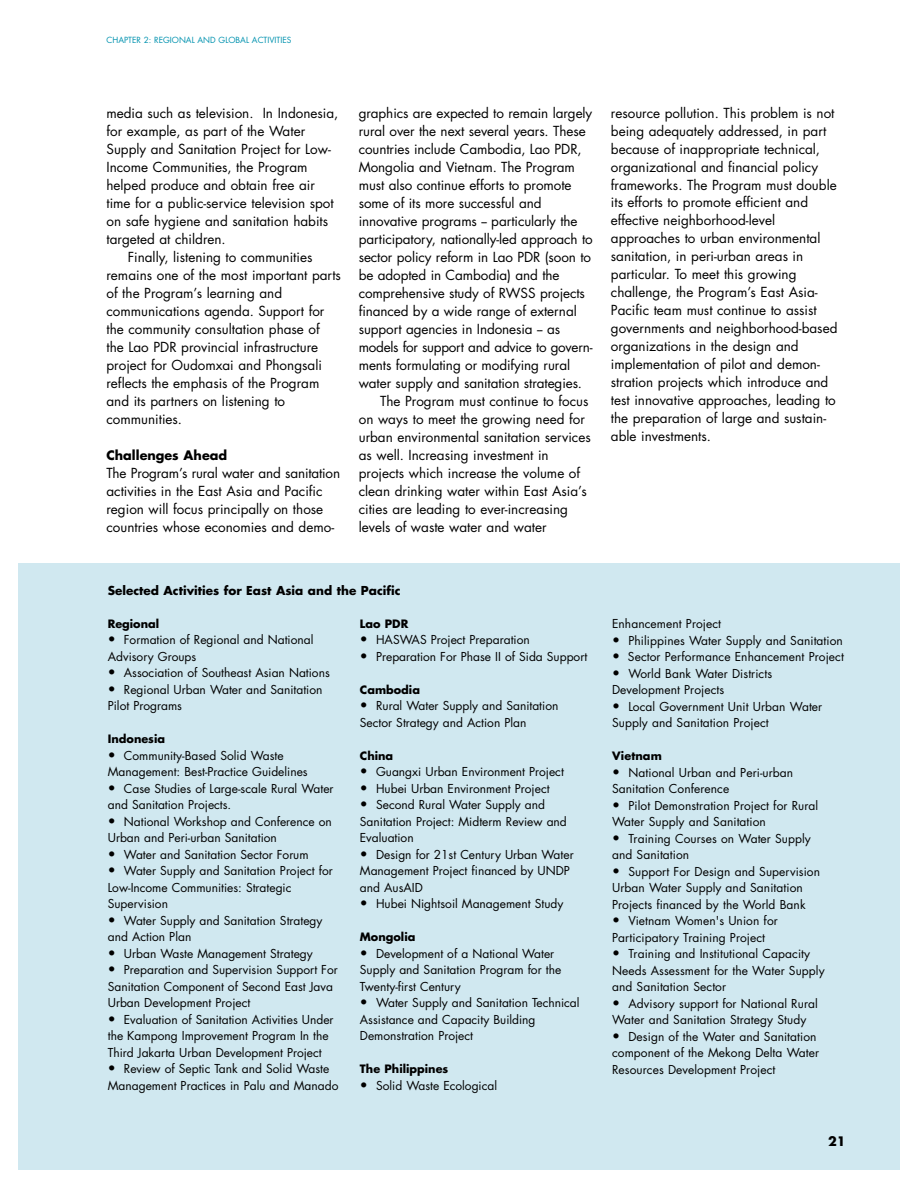
<style>
.page{position:relative;width:918px;height:1188px;background:#fff}
.page>*{position:absolute;margin:0;border:0;box-sizing:border-box;transform-origin:0 0}
.t1{font:13.5px/18px "Futura";color:#000}
.t2{font:13.5px "Futura";letter-spacing:-.02em;color:#000}
.t3{font:700 12.75px "Futura";color:#000}
.t4{font:12px/16.5px "Futura";color:#000}
.t5{font:700 12px "Futura";color:#000}
.t6{font:700 11.25px "Futura";color:#000}
.t7{font:8.25px "Futura";color:#0092af}
.s1{font-size:13.5px}
</style>
<div class="page">
<div style="left:18px;top:564px;width:882px;height:606px;background:#d0e8f0"></div>
<p class="t7" style="left:107px;top:36px;width:186px">CHAPTER 2: REGIONAL AND GLOBAL ACTIVITIES</p>
<p class="t1" style="left:106px;top:105px;width:233px">media such as television. In Indonesia,</p>
<p class="t1" style="left:106px;top:123px;width:200px">for example, as part of the Water</p>
<p class="t1" style="left:106px;top:141px;width:226px">Supply and Sanitation Project for Low-</p>
<p class="t1" style="left:106px;top:159px;width:203px">Income Communities, the Program</p>
<p class="t1" style="left:106px;top:177px;width:210px">helped produce and obtain free air</p>
<p class="t1" style="left:106px;top:195px;width:229px">time for a public-service television spot</p>
<p class="t1" style="left:106px;top:213px;width:223px">on safe hygiene and sanitation habits</p>
<p class="t1" style="left:106px;top:231px;width:121px">targeted at children.</p>
<p class="t1" style="left:128px;top:249px;width:186px">Finally, listening to communities</p>
<p class="t1" style="left:106px;top:267px;width:236px">remains one of the most important parts</p>
<p class="t1" style="left:106px;top:285px;width:177px">of the Program’s learning and</p>
<p class="t1" style="left:106px;top:303px;width:220px">communications agenda. Support for</p>
<p class="t1" style="left:106px;top:321px;width:215px">the community consultation phase of</p>
<p class="t1" style="left:106px;top:339px;width:213px">the Lao PDR provincial infrastructure</p>
<p class="t1" style="left:106px;top:357px;width:217px">project for Oudomxai and Phongsali</p>
<p class="t1" style="left:106px;top:375px;width:214px">reflects the emphasis of the Program</p>
<p class="t1" style="left:106px;top:393px;width:180px">and its partners on listening to</p>
<p class="t1" style="left:106px;top:411px;width:77px">communities.</p>
<p class="t3" style="left:106px;top:449px;width:122px">Challenges Ahead</p>
<p class="t1" style="left:106px;top:465px;width:235px">The Program’s rural water and sanitation activities in the East Asia and Pacific region will focus principally on those countries whose economies and demo-</p>
<p class="t1" style="left:359px;top:105px;width:235px">graphics are expected to remain largely</p>
<p class="t1" style="left:359px;top:123px;width:228px">rural over the next several years. These</p>
<p class="t1" style="left:359px;top:141px;width:224px">countries include Cambodia, Lao PDR,</p>
<p class="t1" style="left:359px;top:159px;width:218px">Mongolia and Vietnam. The Program</p>
<p class="t1" style="left:359px;top:177px;width:214px">must also continue efforts to promote</p>
<p class="t1" style="left:359px;top:195px;width:184px">some of its more successful and</p>
<p class="t1" style="left:359px;top:213px;width:220px">innovative programs -- particularly the</p>
<p class="t1" style="left:359px;top:231px;width:236px">participatory, nationally-led approach to</p>
<p class="t1" style="left:359px;top:249px;width:234px">sector policy reform in Lao PDR (soon to</p>
<p class="t1" style="left:359px;top:267px;width:202px">be adopted in Cambodia) and the</p>
<p class="t1" style="left:359px;top:285px;width:228px">comprehensive study of RWSS projects</p>
<p class="t1" style="left:359px;top:303px;width:219px">financed by a wide range of external</p>
<p class="t1" style="left:359px;top:321px;width:203px">support agencies in Indonesia -- as</p>
<p class="t2" style="left:359px;top:340px;width:235px">models for support and advice to govern-</p>
<p class="t1" style="left:359px;top:357px;width:213px">ments formulating or modifying rural</p>
<p class="t1" style="left:359px;top:375px;width:225px">water supply and sanitation strategies.</p>
<p class="t1" style="left:380px;top:393px;width:210px">The Program must continue to focus</p>
<p class="t1" style="left:359px;top:411px;width:228px">on ways to meet the growing need for</p>
<p class="t1" style="left:359px;top:429px;width:233px">urban environmental sanitation services</p>
<p class="t1" style="left:359px;top:447px;width:191px">as well. Increasing investment in</p>
<p class="t1" style="left:359px;top:465px;width:223px">projects which increase the volume of</p>
<p class="t1" style="left:359px;top:483px;width:230px">clean drinking water within East Asia’s</p>
<p class="t1" style="left:359px;top:501px;width:211px">cities are leading to ever-increasing</p>
<p class="t1" style="left:359px;top:519px;width:189px">levels of waste water and water</p>
<p class="t1" style="left:611px;top:105px;width:228px">resource pollution. This problem is not being adequately addressed, in part because of inappropriate technical, organizational and financial policy frameworks. The Program must double its efforts to promote efficient and effective neighborhood-level approaches to urban environmental sanitation, in peri-urban areas in particular. To meet this growing challenge, the Program’s East Asia-Pacific team must continue to assist governments and neighborhood-based organizations in the design and implementation of pilot and demon&shy;stration projects which introduce and test innovative approaches, leading to the preparation of large and sustain&shy;able investments.</p>
<p class="t5" style="left:108px;top:585px;width:294px">Selected Activities for East Asia and the Pacific</p>
<p class="t6" style="left:108px;top:618px;width:53px">Regional</p>
<p class="t4" style="left:108px;top:633px;width:207px"><span class="s1">•</span> Formation of Regional and National<br>Advisory Groups</p>
<p class="t4" style="left:108px;top:666px;width:224px"><span class="s1">•</span> Association of Southeast Asian Nations</p>
<p class="t4" style="left:108px;top:682px;width:216px"><span class="s1">•</span> Regional Urban Water and Sanitation<br>Pilot Programs</p>
<p class="t6" style="left:108px;top:734px;width:59px">Indonesia</p>
<p class="t4" style="left:108px;top:748px;width:201px"><span class="s1">•</span> Community-Based Solid Waste<br>Management: Best-Practice Guidelines</p>
<p class="t4" style="left:108px;top:781px;width:227px"><span class="s1">•</span> Case Studies of Large-scale Rural Water and Sanitation Projects.</p>
<p class="t4" style="left:108px;top:814px;width:226px"><span class="s1">•</span> National Workshop and Conference on<br>Urban and Peri-urban Sanitation</p>
<p class="t4" style="left:108px;top:847px;width:202px"><span class="s1">•</span> Water and Sanitation Sector Forum</p>
<p class="t4" style="left:108px;top:864px;width:227px"><span class="s1">•</span> Water Supply and Sanitation Project for<br>Low-Income Communities: Strategic<br>Supervision</p>
<p class="t4" style="left:108px;top:913px;width:216px"><span class="s1">•</span> Water Supply and Sanitation Strategy and Action Plan</p>
<p class="t4" style="left:108px;top:946px;width:207px"><span class="s1">•</span> Urban Waste Management Strategy</p>
<p class="t4" style="left:108px;top:963px;width:231px"><span class="s1">•</span> Preparation and Supervision Support For<br>Sanitation Component of Second East Java<br>Urban Development Project</p>
<p class="t4" style="left:108px;top:1012px;width:227px"><span class="s1">•</span> Evaluation of Sanitation Activities Under the Kampong Improvement Program In the<br>Third Jakarta Urban Development Project</p>
<p class="t4" style="left:108px;top:1062px;width:232px"><span class="s1">•</span> Review of Septic Tank and Solid Waste<br>Management Practices in Palu and Manado</p>
<p class="t6" style="left:360px;top:618px;width:50px">Lao PDR</p>
<p class="t4" style="left:360px;top:633px;width:171px"><span class="s1">•</span> HASWAS Project Preparation</p>
<p class="t4" style="left:360px;top:649px;width:229px"><span class="s1">•</span> Preparation For Phase II of Sida Support</p>
<p class="t6" style="left:360px;top:684px;width:62px">Cambodia</p>
<p class="t4" style="left:360px;top:699px;width:200px"><span class="s1">•</span> Rural Water Supply and Sanitation<br>Sector Strategy and Action Plan</p>
<p class="t6" style="left:360px;top:750px;width:35px">China</p>
<p class="t4" style="left:360px;top:765px;width:205px"><span class="s1">•</span> Guangxi Urban Environment Project</p>
<p class="t4" style="left:360px;top:781px;width:191px"><span class="s1">•</span> Hubei Urban Environment Project</p>
<p class="t4" style="left:360px;top:798px;width:208px"><span class="s1">•</span> Second Rural Water Supply and<br>Sanitation Project: Midterm Review and<br>Evaluation</p>
<p class="t4" style="left:360px;top:847px;width:215px"><span class="s1">•</span> Design for 21st Century Urban Water<br>Management Project financed by UNDP and AusAID</p>
<p class="t4" style="left:360px;top:897px;width:205px"><span class="s1">•</span> Hubei Nightsoil Management Study</p>
<p class="t6" style="left:360px;top:932px;width:57px">Mongolia</p>
<p class="t4" style="left:360px;top:946px;width:203px"><span class="s1">•</span> Development of a National Water<br>Supply and Sanitation Program for the<br>Twenty-first Century</p>
<p class="t4" style="left:360px;top:996px;width:221px"><span class="s1">•</span> Water Supply and Sanitation Technical<br>Assistance and Capacity Building<br>Demonstration Project</p>
<p class="t6" style="left:360px;top:1064px;width:90px">The Philippines</p>
<p class="t4" style="left:360px;top:1078px;width:139px"><span class="s1">•</span> Solid Waste Ecological</p>
<p class="t4" style="left:612px;top:617px;width:111px">Enhancement Project</p>
<p class="t4" style="left:612px;top:633px;width:232px"><span class="s1">•</span> Philippines Water Supply and Sanitation</p>
<p class="t4" style="left:612px;top:650px;width:233px"><span class="s1">•</span> Sector Performance Enhancement Project</p>
<p class="t4" style="left:612px;top:666px;width:162px"><span class="s1">•</span> World Bank Water Districts<br>Development Projects</p>
<p class="t4" style="left:612px;top:699px;width:212px"><span class="s1">•</span> Local Government Unit Urban Water<br>Supply and Sanitation Project</p>
<p class="t6" style="left:612px;top:751px;width:51px">Vietnam</p>
<p class="t4" style="left:612px;top:765px;width:183px"><span class="s1">•</span> National Urban and Peri-urban<br>Sanitation Conference</p>
<p class="t4" style="left:612px;top:798px;width:208px"><span class="s1">•</span> Pilot Demonstration Project for Rural<br>Water Supply and Sanitation</p>
<p class="t4" style="left:612px;top:831px;width:200px"><span class="s1">•</span> Training Courses on Water Supply and Sanitation</p>
<p class="t4" style="left:612px;top:864px;width:210px"><span class="s1">•</span> Support For Design and Supervision<br>Urban Water Supply and Sanitation<br>Projects financed by the World Bank</p>
<p class="t4" style="left:612px;top:914px;width:167px"><span class="s1">•</span> Vietnam Women's Union for<br>Participatory Training Project</p>
<p class="t4" style="left:612px;top:947px;width:214px"><span class="s1">•</span> Training and Institutional Capacity<br>Needs Assessment for the Water Supply and Sanitation Sector</p>
<p class="t4" style="left:612px;top:996px;width:207px"><span class="s1">•</span> Advisory support for National Rural<br>Water and Sanitation Strategy Study</p>
<p class="t4" style="left:612px;top:1029px;width:209px"><span class="s1">•</span> Design of the Water and Sanitation component of the Mekong Delta Water<br>Resources Development Project</p>
<p class="t3" style="left:828px;top:1135px;width:19px">21</p>
</div>
